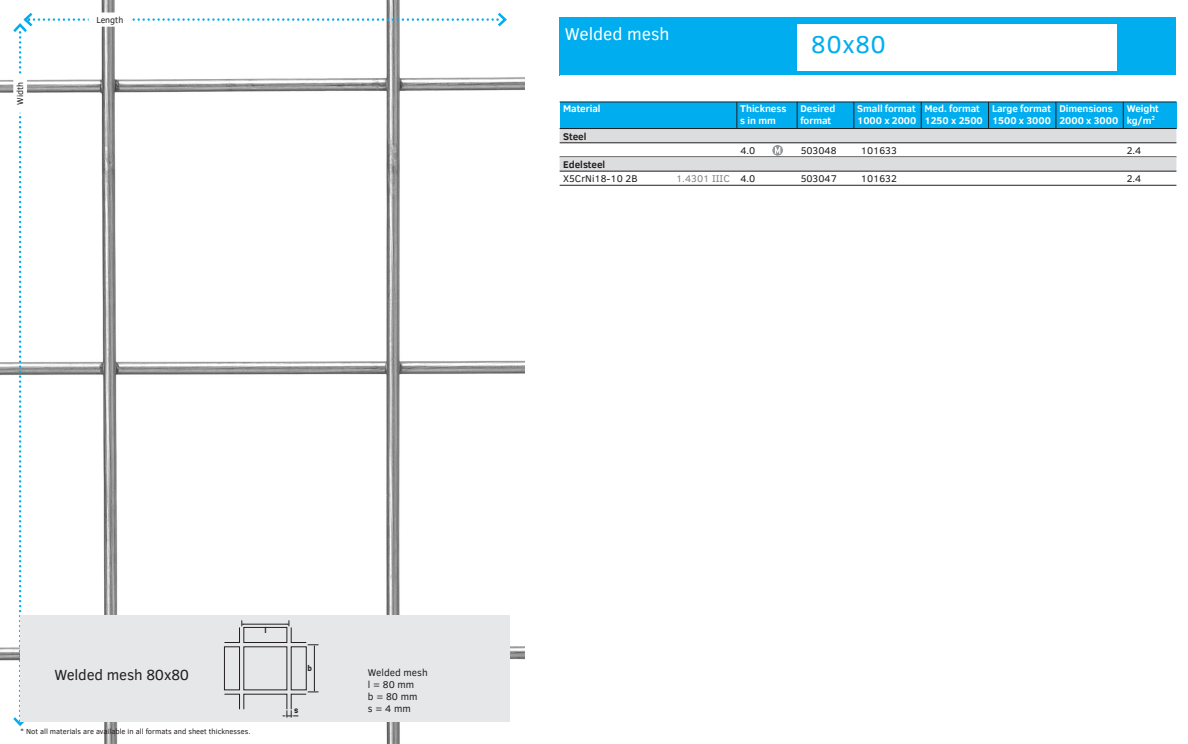
<style>
.page{position:relative;width:1188px;height:744px;background:#fff}
.page>*{position:absolute;margin:0;border:0;box-sizing:border-box;transform-origin:0 0}
.t1{font:25px "Clear Sans";letter-spacing:.025em;color:#00aeef}
.t2{font:17.5px "Clear Sans";color:#fff}
.t3{font:15px "Clear Sans";letter-spacing:-.01em;color:#231f20}
.t4{font:700 10px "Clear Sans";letter-spacing:-.005em;color:#fff}
.t5{font:10px/12px "Clear Sans";color:#231f20}
.t6{font:700 10px "Clear Sans";color:#231f20}
.t7{font:10px "Clear Sans";color:#808285}
.t8{font:700 9.62px "Conduit ITC Pro";color:#231f20}
.t9{font:8.75px "Clear Sans";color:#231f20}
.t10{font:700 8px/8.2px "Conduit ITC Pro";letter-spacing:.02em;color:#231f20}
.t11{font:7.5px "Clear Sans";color:#231f20}
.s1{color:#231f20}
</style>
<div class="page">
<img style="left:0;top:0;width:524px;height:744px">
<svg style="left:11px;top:10px;width:498px;height:718px"></svg>
<div style="left:559px;top:17px;width:617px;height:58px;background:#00aeef"></div>
<div style="left:559px;top:102px;width:617px;height:26px;background:#00aeef"></div>
<div style="left:559px;top:129px;width:617px;height:14px;background:#dcdddf"></div>
<hr style="left:559px;top:143px;width:617px;height:1px;background:#231f20">
<div style="left:559px;top:157px;width:617px;height:14px;background:#dcdddf"></div>
<hr style="left:559px;top:171px;width:617px;height:1px;background:#231f20">
<hr style="left:559px;top:185px;width:617px;height:1px;background:#231f20">
<svg style="left:772px;top:145px;width:11px;height:11px"></svg>
<svg style="left:775px;top:147px;width:5px;height:7px"></svg>
<div style="left:797px;top:24px;width:319px;height:46px;background:#fff"></div>
<svg style="left:736px;top:103px;width:1px;height:25px"></svg>
<svg style="left:797px;top:103px;width:1px;height:25px"></svg>
<svg style="left:921px;top:103px;width:1px;height:25px"></svg>
<svg style="left:988px;top:103px;width:1px;height:25px"></svg>
<svg style="left:1055px;top:103px;width:1px;height:25px"></svg>
<svg style="left:1123px;top:103px;width:1px;height:25px"></svg>
<svg style="left:853px;top:103px;width:1px;height:25px"></svg>
<hr style="left:559px;top:128px;width:617px;height:1px;background:#231f20">
<hr style="left:559px;top:102px;width:617px;height:1px;background:#231f20">
<p class="t9" style="left:14px;top:105px;width:24px;rotate:-90deg">Width</p>
<p class="t9" style="left:96px;top:13px;width:28px">Length</p>
<h2 class="t2" style="left:565px;top:21px;width:106px">Welded mesh</h2>
<h1 class="t1" style="left:811px;top:26px;width:76px">80x80</h1>
<p class="t4" style="left:563px;top:101px;width:39px">Material</p>
<p class="t4" style="left:740px;top:101px;width:48px">Thickness</p>
<p class="t4" style="left:800px;top:101px;width:36px">Desired</p>
<p class="t4" style="left:857px;top:101px;width:257px">Small format Med. format Large format Dimensions</p>
<p class="t4" style="left:1126px;top:101px;width:34px">Weight</p>
<p class="t4" style="left:740px;top:113px;width:37px">s in mm</p>
<p class="t4" style="left:800px;top:113px;width:32px">format</p>
<p class="t4" style="left:857px;top:113px;width:299px">1000 x 2000 1250 x 2500 1500 x 3000 2000 x 3000 kg/m<sup>2</sup></p>
<p class="t6" style="left:563px;top:129px;width:25px">Steel</p>
<p class="t5" style="left:740px;top:144px;width:17px">4.0</p>
<p class="t5" style="left:800px;top:144px;width:37px">503048</p>
<p class="t5" style="left:861px;top:144px;width:37px">101633</p>
<p class="t5" style="left:1126px;top:144px;width:16px">2.4</p>
<p class="t6" style="left:563px;top:157px;width:44px">Edelsteel</p>
<p class="t5" style="left:563px;top:172px;width:76px">X5CrNi18-10 2B</p>
<p class="t7" style="left:676px;top:171px;width:81px">1.4301 IIIC <span class="s1">4.0</span></p>
<p class="t5" style="left:800px;top:172px;width:38px">503047</p>
<p class="t5" style="left:861px;top:172px;width:37px">101632</p>
<p class="t5" style="left:1126px;top:172px;width:16px">2.4</p>
<p class="t8" style="left:264px;top:626px;width:4px">l</p>
<p class="t8" style="left:307px;top:664px;width:6px">b</p>
<h3 class="t3" style="left:54px;top:664px;width:136px">Welded mesh 80x80</h3>
<p class="t5" style="left:368px;top:666px;width:61px">Welded mesh l = 80 mm<br>b = 80 mm<br>s = 4 mm</p>
<p class="t10" style="left:129px;top:669px;width:29px">Material&shy;dicke</p>
<p class="t8" style="left:294px;top:707px;width:6px">s</p>
<p class="t11" style="left:21px;top:726px;width:231px">* Not all materials are available in all formats and sheet thicknesses.</p>
</div>
